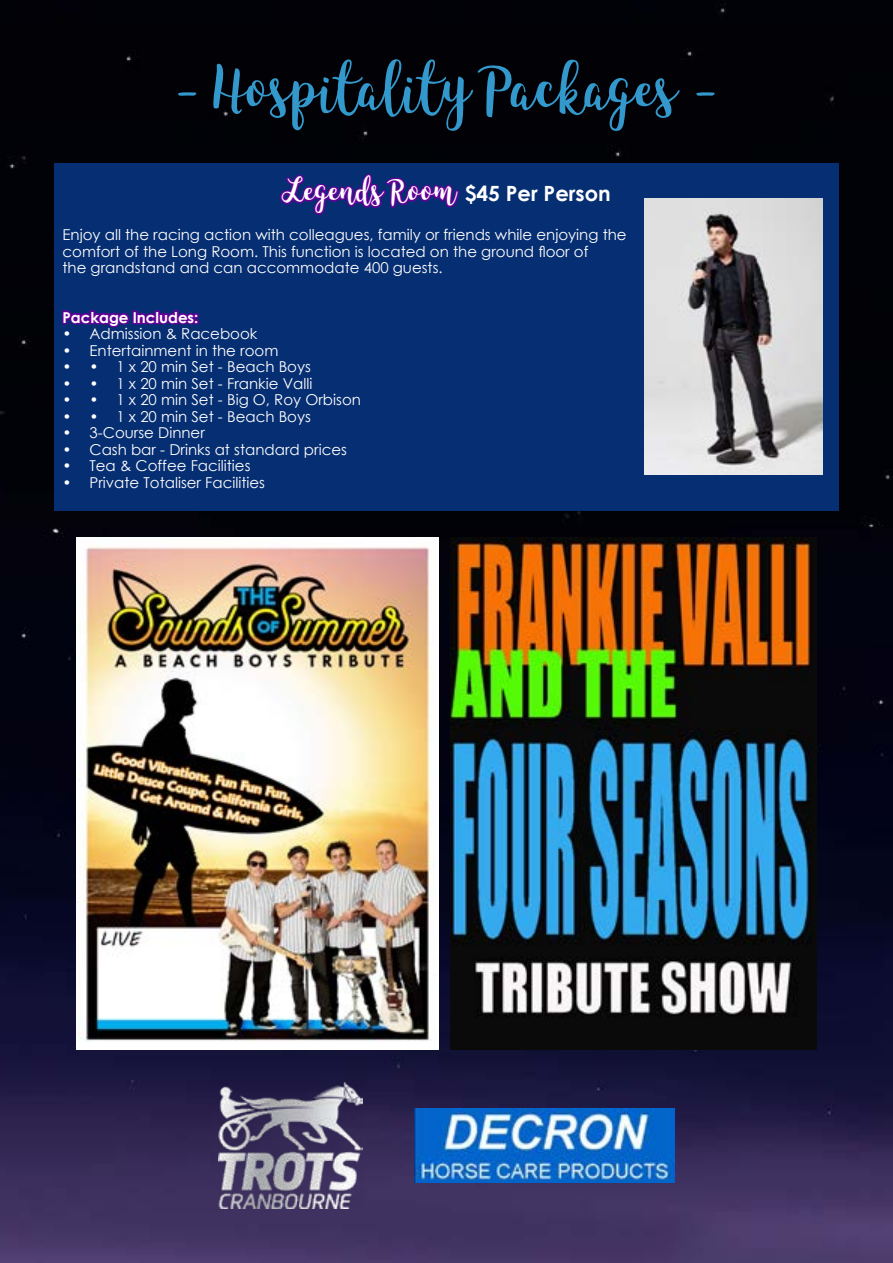
<style>
.page{position:relative;width:893px;height:1263px;background:#fff}
.page>*{position:absolute;margin:0;border:0;box-sizing:border-box;transform-origin:0 0}
.t1{font:51px "Spiffy Mc Gee Lite";color:#39c}
.t2{font:700 21px "Century Gothic";color:#fff}
.t3{font:15px/16.5px "Century Gothic";color:#fff}
.t4{font:700 15px "Century Gothic";color:#fff}
.s1{font-family:"Spiffy Mc Gee Lite";font-weight:400;font-size:27px}
</style>
<div class="page">
<img style="left:0;top:0;width:893px;height:1263px">
<div style="left:54px;top:163px;width:785px;height:347px;background:#062e72"></div>
<svg style="left:277px;top:161px;width:184px;height:54px"></svg>
<svg style="left:62px;top:310px;width:137px;height:18px"></svg>
<img style="left:218px;top:1082px;width:145px;height:127px">
<img style="left:414px;top:1109px;width:260px;height:73px">
<img style="left:77px;top:537px;width:362px;height:512px">
<img style="left:450px;top:537px;width:366px;height:512px">
<img style="left:645px;top:198px;width:178px;height:277px">
<h1 class="t1" style="left:175px;top:52px;width:544px">- Hospitality Packages -</h1>
<h2 class="t2" style="left:282px;top:178px;width:330px"><span class="s1">Legends Room</span> $45 Per Person</h2>
<p class="t3" style="left:63px;top:226px;width:566px">Enjoy all the racing action with colleagues, family or friends while enjoying the comfort of the Long Room. This function is located on the ground floor of<br>the grandstand and can accommodate 400 guests.</p>
<p class="t4" style="left:63px;top:306px;width:137px">Package Includes:</p>
<p class="t3" style="left:63px;top:325px;width:196px">• Admission &amp; Racebook</p>
<p class="t3" style="left:63px;top:342px;width:217px">• Entertainment in the room</p>
<p class="t3" style="left:63px;top:358px;width:250px">• • 1 x 20 min Set - Beach Boys</p>
<p class="t3" style="left:63px;top:375px;width:251px">• • 1 x 20 min Set - Frankie Valli</p>
<p class="t3" style="left:63px;top:391px;width:300px">• • 1 x 20 min Set - Big O, Roy Orbison</p>
<p class="t3" style="left:63px;top:408px;width:250px">• • 1 x 20 min Set - Beach Boys</p>
<p class="t3" style="left:63px;top:424px;width:144px">• 3-Course Dinner</p>
<p class="t3" style="left:63px;top:441px;width:286px">• Cash bar - Drinks at standard prices</p>
<p class="t3" style="left:63px;top:457px;width:190px">• Tea &amp; Coffee Facilities</p>
<p class="t3" style="left:63px;top:474px;width:204px">• Private Totaliser Facilities</p>
</div>
